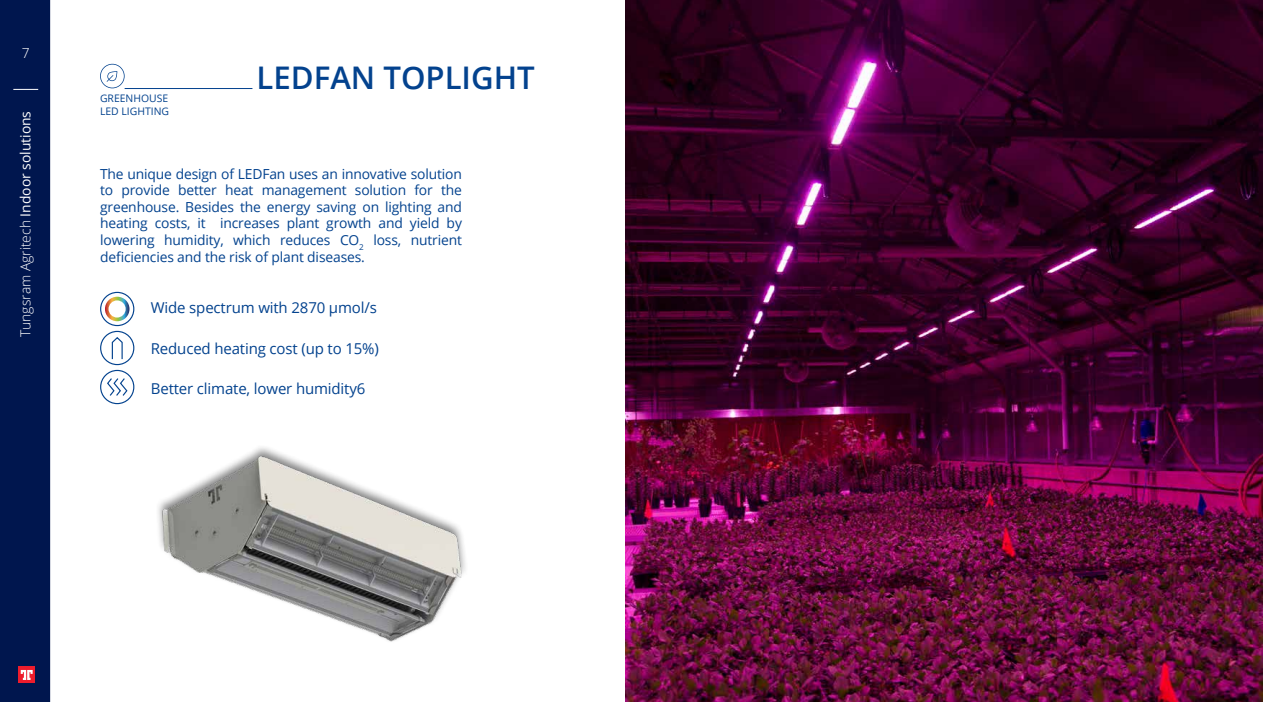
<style>
.page{position:relative;width:1263px;height:702px;background:#fff}
.page>*{position:absolute;margin:0;border:0;box-sizing:border-box;transform-origin:0 0}
.t1{font:600 31.2px "Open Sans";color:#03428e}
.t2{font:15px "Open Sans";letter-spacing:-.01em;color:#03428e}
.t3{font:13.8px/16.6px "Open Sans";letter-spacing:-.01em;color:#03428e;text-align:justify}
.t4{font:300 13.8px "Open Sans";color:#fff}
.t5{font:10.35px/12.5px "Open Sans";color:#03428e}
.s1{font-weight:400}
</style>
<div class="page">
<div style="left:0;top:0;width:51px;height:702px;background:#00164e"></div>
<svg style="left:13px;top:89px;width:25px;height:1px"></svg>
<hr style="left:50px;top:0;width:2px;height:702px;background:#fff">
<div style="left:19px;top:666px;width:16px;height:17px;background:#ed1c2c"></div>
<svg style="left:21px;top:670px;width:12px;height:10px"></svg>
<img style="left:625px;top:0;width:638px;height:702px">
<hr style="left:125px;top:88px;width:127px;height:1px;background:#03428e">
<svg style="left:100px;top:64px;width:25px;height:24px"></svg>
<div style="left:100px;top:331px;width:34px;height:34px;border:1px solid #03428e;border-radius:50%"></div>
<svg style="left:111px;top:337px;width:12px;height:23px"></svg>
<div style="left:100px;top:370px;width:34px;height:34px;border:1px solid #03428e;border-radius:50%"></div>
<svg style="left:107px;top:378px;width:21px;height:18px"></svg>
<img style="left:158px;top:447px;width:308px;height:195px">
<div style="left:100px;top:292px;width:34px;height:34px;border:1px solid #03428e;border-radius:50%"></div>
<svg style="left:105px;top:297px;width:24px;height:24px"></svg>
<div style="left:109px;top:300px;width:17px;height:17px;background:#fff;border-radius:50%"></div>
<p class="t4" style="left:22px;top:43px;width:9px">7</p>
<p class="t4" style="left:16px;top:337px;width:228px;rotate:-90deg">Tungsram Agritech <span class="s1">Indoor solutions</span></p>
<p class="t5" style="left:100px;top:92px;width:70px">GREENHOUSE<br>LED LIGHTING</p>
<h1 class="t1" style="left:257px;top:56px;width:280px">LEDFAN TOPLIGHT</h1>
<p class="t3" style="left:100px;top:165px;width:363px">The unique design of LEDFan uses an innovative solution to provide better heat management solution for the greenhouse. Besides the energy saving on lighting and heating costs, it increases plant growth and yield by lowering humidity, which reduces CO<sub>2</sub> loss, nutrient deficiencies and the risk of plant diseases.</p>
<p class="t2" style="left:151px;top:297px;width:228px">Wide spectrum with 2870 µmol/s</p>
<p class="t2" style="left:151px;top:338px;width:229px">Reduced heating cost (up to 15%)</p>
<p class="t2" style="left:151px;top:378px;width:216px">Better climate, lower humidity6</p>
</div>
